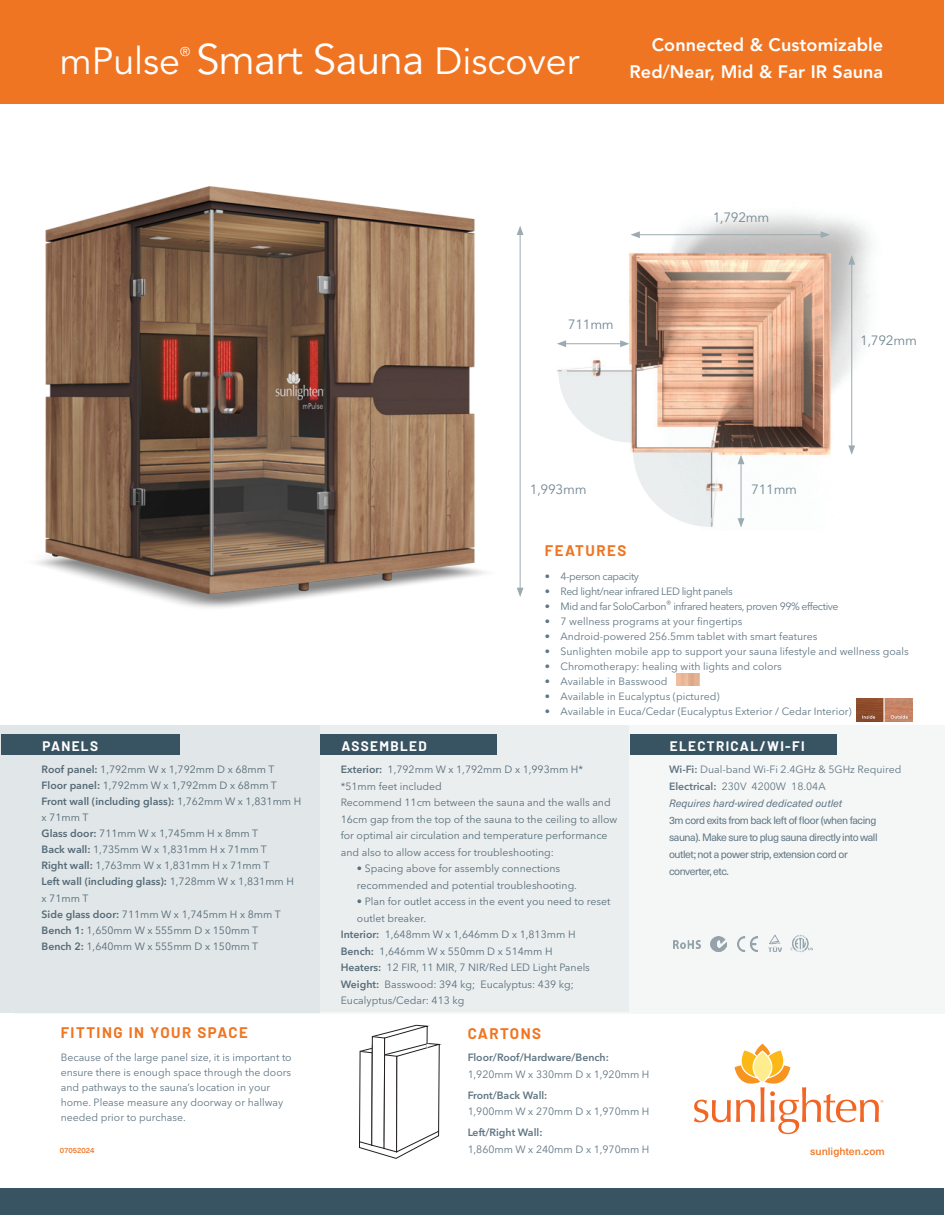
<style>
.page{position:relative;width:945px;height:1215px;background:#fff}
.page>*{position:absolute;margin:0;border:0;box-sizing:border-box;transform-origin:0 0}
.t1{font:42.45px "Avenir LT Std";letter-spacing:-.02em;color:#fff}
.t2{font:37.65px "Avenir LT Std";color:#fff}
.t3{font:800 18px/27px "Avenir LT Std";letter-spacing:.005em;color:#fff;text-align:right}
.t4{font:700 15px "Barlow";letter-spacing:.1em;color:#f07523}
.t5{font:700 13.5px "Barlow";letter-spacing:.1em;color:#fff}
.t6{font:13.35px "Avenir Next LT Pro";letter-spacing:-.02em;color:#748792}
.t7{font:12.75px "Avenir LT Std";color:#fff}
.t8{font:10.5px/16px "Avenir Next LT Pro";color:#607683}
.t9{font:10.5px "Neue Haas Unica W1 G";letter-spacing:-.04em;color:#607683}
.t10{font:10.5px "Avenir Next LT Pro";letter-spacing:-.04em;color:#607683}
.t11{font:600 10.5px "Avenir Next LT Pro";color:#607683}
.t12{font:italic 10.5px "Neue Haas Unica W1 G";color:#607683}
.t13{font:500 10.5px "Neue Haas Unica W1 G";color:#f07523}
.t14{font:500 7.5px "Neue Haas Unica W1 G";color:#f07523}
.s1{font-size:37.65px}
.s2{font-weight:600}
</style>
<div class="page">
<img style="left:36px;top:186px;width:488px;height:422px">
<img style="left:491px;top:186px;width:381px;height:344px">
<hr style="left:741px;top:462px;width:1px;height:59px;background:#9caab1">
<svg style="left:738px;top:455px;width:6px;height:9px"></svg>
<svg style="left:738px;top:518px;width:6px;height:10px"></svg>
<hr style="left:637px;top:234px;width:186px;height:1px;background:#9caab1">
<svg style="left:631px;top:231px;width:9px;height:7px"></svg>
<svg style="left:821px;top:231px;width:9px;height:7px"></svg>
<hr style="left:564px;top:343px;width:59px;height:1px;background:#9caab1">
<svg style="left:620px;top:340px;width:10px;height:7px"></svg>
<svg style="left:557px;top:340px;width:9px;height:7px"></svg>
<div style="left:14px;top:725px;width:931px;height:289px;background:#f5f7f7"></div>
<div style="left:14px;top:725px;width:615px;height:286px;background:#ebeeef"></div>
<div style="left:1px;top:725px;width:319px;height:287px;background:#e1e6e8"></div>
<div style="left:0;top:1px;width:943px;height:103px;background:#f07523"></div>
<img style="left:711px;top:936px;width:15px;height:16px">
<img style="left:737px;top:937px;width:20px;height:14px">
<img style="left:768px;top:934px;width:14px;height:18px">
<img style="left:790px;top:934px;width:23px;height:18px">
<img style="left:673px;top:941px;width:28px;height:8px">
<div style="left:0;top:1189px;width:944px;height:26px;background:#385463"></div>
<hr style="left:520px;top:233px;width:1px;height:357px;background:#9caab1">
<svg style="left:517px;top:226px;width:7px;height:9px"></svg>
<svg style="left:517px;top:588px;width:7px;height:9px"></svg>
<div style="left:1px;top:734px;width:179px;height:21px;background:#385463"></div>
<div style="left:320px;top:734px;width:176px;height:21px;background:#385463"></div>
<div style="left:631px;top:734px;width:206px;height:21px;background:#385463"></div>
<svg style="left:359px;top:1025px;width:82px;height:134px"></svg>
<svg style="left:694px;top:1044px;width:189px;height:90px"></svg>
<img style="left:856px;top:698px;width:56px;height:24px">
<img style="left:676px;top:673px;width:24px;height:13px">
<svg style="left:633px;top:450px;width:80px;height:77px"></svg>
<svg style="left:558px;top:370px;width:75px;height:73px"></svg>
<hr style="left:851px;top:262px;width:1px;height:186px;background:#9caab1">
<svg style="left:848px;top:255px;width:7px;height:10px"></svg>
<svg style="left:848px;top:445px;width:7px;height:10px"></svg>
<p class="t2" style="left:60px;top:39px;width:122px">mPulse</p>
<p class="t7" style="left:180px;top:44px;width:12px">®</p>
<p class="t1" style="left:196px;top:35px;width:385px">Smart Sauna <span class="s1">Discover</span></p>
<p class="t3" style="left:630px;top:31px;width:255px">Connected &amp; Customizable<br>Red/Near, Mid &amp; Far IR Sauna</p>
<p class="t6" style="left:568px;top:317px;width:47px">711mm</p>
<p class="t6" style="left:530px;top:482px;width:58px">1,993mm</p>
<p class="t6" style="left:713px;top:209px;width:58px">1,792mm</p>
<p class="t6" style="left:751px;top:481px;width:47px">711mm</p>
<p class="t6" style="left:860px;top:332px;width:58px">1,792mm</p>
<p class="t4" style="left:545px;top:539px;width:83px">FEATURES</p>
<p class="t10" style="left:545px;top:570px;width:96px">• 4-person capacity</p>
<p class="t10" style="left:545px;top:585px;width:189px">• Red light/near infrared LED light panels</p>
<p class="t10" style="left:545px;top:600px;width:295px">• Mid and far SoloCarbon<sup>®</sup> infrared heaters, proven 99% effective</p>
<p class="t8" style="left:545px;top:613px;width:199px">• 7 wellness programs at your fingertips</p>
<p class="t8" style="left:545px;top:628px;width:274px">• Android-powered 256.5mm tablet with smart features</p>
<p class="t8" style="left:545px;top:643px;width:365px">• Sunlighten mobile app to support your sauna lifestyle and wellness goals</p>
<p class="t8" style="left:545px;top:658px;width:239px">• Chromotherapy: healing with lights and colors</p>
<p class="t8" style="left:545px;top:673px;width:124px">• Available in Basswood</p>
<p class="t8" style="left:545px;top:688px;width:176px">• Available in Eucalyptus (pictured)</p>
<p class="t8" style="left:545px;top:703px;width:308px">• Available in Euca/Cedar (Eucalyptus Exterior / Cedar Interior)</p>
<p class="t5" style="left:42px;top:736px;width:57px">PANELS</p>
<p class="t5" style="left:342px;top:736px;width:87px">ASSEMBLED</p>
<p class="t5" style="left:670px;top:736px;width:136px">ELECTRICAL/WI-FI</p>
<p class="t8" style="left:42px;top:761px;width:261px"><span class="s2">Roof panel:</span> 1,792mm W x 1,792mm D x 68mm T <span class="s2">Floor panel:</span> 1,792mm W x 1,792mm D x 68mm T <span class="s2">Front wall (including glass):</span> 1,762mm W x 1,831mm H x 71mm T<br><span class="s2">Glass door:</span> 711mm W x 1,745mm H x 8mm T<br><span class="s2">Back wall:</span> 1,735mm W x 1,831mm H x 71mm T<br><span class="s2">Right wall:</span> 1,763mm W x 1,831mm H x 71mm T<br><span class="s2">Left wall (including glass):</span> 1,728mm W x 1,831mm H x 71mm T<br><span class="s2">Side glass door:</span> 711mm W x 1,745mm H x 8mm T <span class="s2">Bench 1:</span> 1,650mm W x 555mm D x 150mm T<br><span class="s2">Bench 2:</span> 1,640mm W x 555mm D x 150mm T</p>
<p class="t4" style="left:61px;top:1022px;width:189px">FITTING IN YOUR SPACE</p>
<p class="t8" style="left:61px;top:1050px;width:232px;line-height:15px">Because of the large panel size, it is important to ensure there is enough space through the doors and pathways to the sauna’s location in your home. Please measure any doorway or hallway needed prior to purchase.</p>
<p class="t14" style="left:60px;top:1145px;width:36px">07052024</p>
<p class="t8" style="left:341px;top:761px;width:278px;line-height:16.5px"><span class="s2">Exterior:</span> 1,792mm W x 1,792mm D x 1,993mm H* *51mm feet included<br>Recommend 11cm between the sauna and the walls and 16cm gap from the top of the sauna to the ceiling to allow for optimal air circulation and temperature performance and also to allow access for troubleshooting:</p>
<p class="t8" style="left:357px;top:860px;width:222px;line-height:16.5px">• Spacing above for assembly connections recommended and potential troubleshooting.</p>
<p class="t8" style="left:357px;top:893px;width:255px">• Plan for outlet access in the event you need to reset</p>
<p class="t8" style="left:357px;top:910px;width:71px">outlet breaker.</p>
<p class="t8" style="left:341px;top:926px;width:236px"><span class="s2">Interior:</span> 1,648mm W x 1,646mm D x 1,813mm H</p>
<p class="t8" style="left:341px;top:943px;width:213px"><span class="s2">Bench:</span> 1,646mm W x 550mm D x 514mm H</p>
<p class="t8" style="left:341px;top:959px;width:251px"><span class="s2">Heaters:</span> 12 FIR, 11 MIR, 7 NIR/Red LED Light Panels</p>
<p class="t8" style="left:341px;top:976px;width:235px"><span class="s2">Weight:</span> Basswood: 394 kg; Eucalyptus: 439 kg;</p>
<p class="t8" style="left:341px;top:992px;width:125px">Eucalyptus/Cedar: 413 kg</p>
<h3 class="t4" style="left:467px;top:1022px;width:75px">CARTONS</h3>
<p class="t11" style="left:467px;top:1051px;width:143px">Floor/Roof/Hardware/Bench:</p>
<p class="t8" style="left:467px;top:1066px;width:184px">1,920mm W x 330mm D x 1,920mm H</p>
<p class="t11" style="left:467px;top:1089px;width:81px">Front/Back Wall:</p>
<p class="t8" style="left:467px;top:1103px;width:184px">1,900mm W x 270mm D x 1,970mm H</p>
<p class="t11" style="left:467px;top:1126px;width:77px">Left/Right Wall:</p>
<p class="t8" style="left:467px;top:1141px;width:184px">1,860mm W x 240mm D x 1,970mm H</p>
<p class="t8" style="left:669px;top:761px;width:234px"><span class="s2">Wi-Fi:</span> Dual-band Wi-Fi 2.4GHz &amp; 5GHz Required</p>
<p class="t8" style="left:669px;top:778px;width:158px"><span class="s2">Electrical:</span> 230V 4200W 18.04A</p>
<p class="t12" style="left:669px;top:795px;width:175px">Requires hard-wired dedicated outlet</p>
<p class="t9" style="left:669px;top:812px;width:209px">3m cord exits from back left of floor (when facing</p>
<p class="t9" style="left:669px;top:829px;width:210px">sauna). Make sure to plug sauna directly into wall</p>
<p class="t9" style="left:669px;top:847px;width:180px">outlet; not a power strip, extension cord or</p>
<p class="t9" style="left:669px;top:864px;width:61px">converter, etc.</p>
<p class="t13" style="left:810px;top:1143px;width:76px">sunlighten.com</p>
</div>
